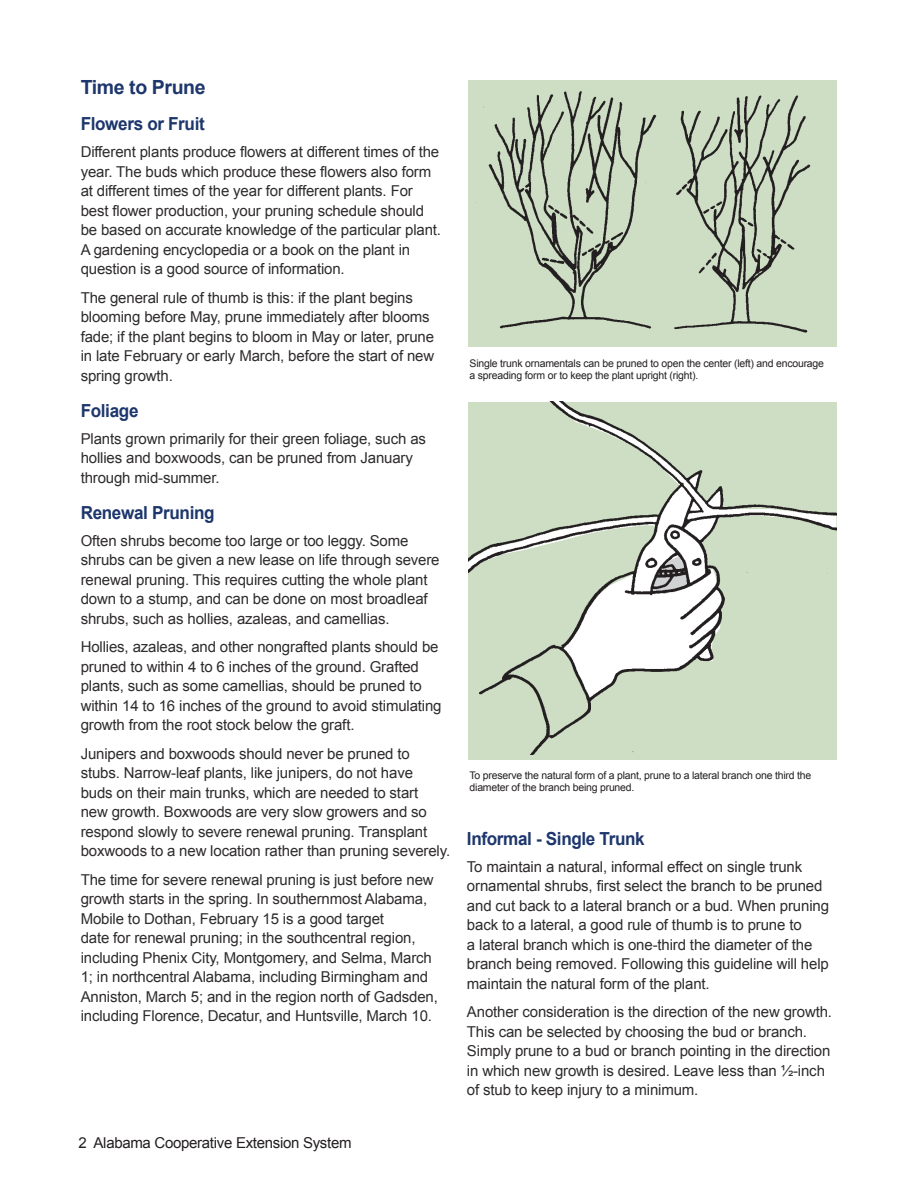
<style>
.page{position:relative;width:918px;height:1188px;background:#fff}
.page>*{position:absolute;margin:0;border:0;box-sizing:border-box;transform-origin:0 0}
.t1{font:700 19.5px "Arial";letter-spacing:-.02em;color:#1d366c}
.t2{font:700 18px "Arial";letter-spacing:-.02em;color:#1d366c;scale:.95 1}
.t3{font:15px/19.5px "Arial";letter-spacing:-.01em;color:#2e2b2c}
.t4{font:15px "Arial";letter-spacing:-.02em;color:#231f20}
.t5{font:10.5px/12px "Arial";letter-spacing:-.02em;color:#231f20}
</style>
<div class="page">
<div style="left:468px;top:80px;width:368px;height:267px;background:#cedec5"></div>
<img style="left:483px;top:91px;width:328px;height:242px">
<img style="left:468px;top:402px;width:368px;height:352px">
<h1 class="t1" style="left:81px;top:74px;width:126px">Time to Prune</h1>
<p class="t2" style="left:81px;top:112px;width:132px">Flowers or Fruit</p>
<p class="t3" style="left:81px;top:142px;width:362px">Different plants produce flowers at different times of the year. The buds which produce these flowers also form at different times of the year for different plants. For best flower production, your pruning schedule should be based on accurate knowledge of the particular plant.<br>A gardening encyclopedia or a book on the plant in question is a good source of information.</p>
<p class="t3" style="left:81px;top:288px;width:355px">The general rule of thumb is this: if the plant begins blooming before May, prune immediately after blooms fade; if the plant begins to bloom in May or later, prune in late February or early March, before the start of new spring growth.</p>
<p class="t2" style="left:81px;top:398px;width:62px">Foliage</p>
<p class="t3" style="left:81px;top:429px;width:347px">Plants grown primarily for their green foliage, such as hollies and boxwoods, can be pruned from January through mid-summer.</p>
<p class="t2" style="left:81px;top:500px;width:142px">Renewal Pruning</p>
<p class="t3" style="left:81px;top:531px;width:360px">Often shrubs become too large or too leggy. Some shrubs can be given a new lease on life through severe renewal pruning. This requires cutting the whole plant down to a stump, and can be done on most broadleaf shrubs, such as hollies, azaleas, and camellias.</p>
<p class="t3" style="left:81px;top:637px;width:362px">Hollies, azaleas, and other nongrafted plants should be pruned to within 4 to 6 inches of the ground. Grafted plants, such as some camellias, should be pruned to within 14 to 16 inches of the ground to avoid stimulating growth from the root stock below the graft.</p>
<p class="t3" style="left:81px;top:744px;width:371px">Junipers and boxwoods should never be pruned to stubs. Narrow-leaf plants, like junipers, do not have<br>buds on their main trunks, which are needed to start<br>new growth. Boxwoods are very slow growers and so respond slowly to severe renewal pruning. Transplant boxwoods to a new location rather than pruning severely.</p>
<p class="t3" style="left:81px;top:870px;width:359px">The time for severe renewal pruning is just before new growth starts in the spring. In southernmost Alabama, Mobile to Dothan, February 15 is a good target<br>date for renewal pruning; in the southcentral region, including Phenix City, Montgomery, and Selma, March 1; in northcentral Alabama, including Birmingham and Anniston, March 5; and in the region north of Gadsden, including Florence, Decatur, and Huntsville, March 10.</p>
<p class="t4" style="left:79px;top:1132px;width:274px">2 Alabama Cooperative Extension System</p>
<p class="t5" style="left:470px;top:357px;width:356px">Single trunk ornamentals can be pruned to open the center (left) and encourage a spreading form or to keep the plant upright (right).</p>
<p class="t5" style="left:470px;top:769px;width:343px">To preserve the natural form of a plant, prune to a lateral branch one third the diameter of the branch being pruned.</p>
<p class="t2" style="left:467px;top:827px;width:189px">Informal - Single Trunk</p>
<p class="t3" style="left:467px;top:857px;width:364px">To maintain a natural, informal effect on single trunk ornamental shrubs, first select the branch to be pruned and cut back to a lateral branch or a bud. When pruning back to a lateral, a good rule of thumb is to prune to<br>a lateral branch which is one-third the diameter of the branch being removed. Following this guideline will help maintain the natural form of the plant.</p>
<p class="t3" style="left:467px;top:1002px;width:367px">Another consideration is the direction of the new growth.<br>This can be selected by choosing the bud or branch.<br>Simply prune to a bud or branch pointing in the direction in which new growth is desired. Leave less than ½-inch of stub to keep injury to a minimum.</p>
</div>
